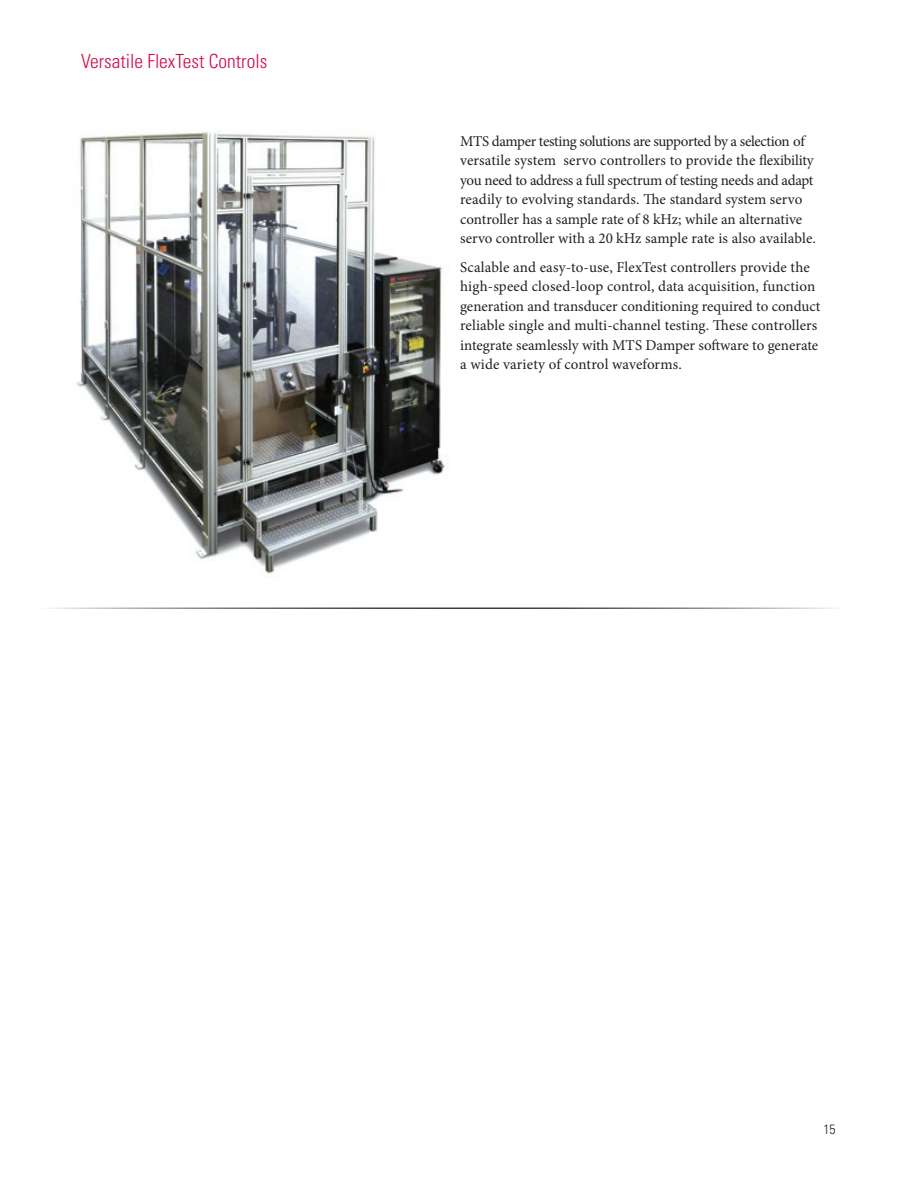
<style>
.page{position:relative;width:918px;height:1188px;background:#fff}
.page>*{position:absolute;margin:0;border:0;box-sizing:border-box;transform-origin:0 0}
.t1{font:300 condensed 19.5px "Univers LT Std";color:#d20d44}
.t2{font:15px/19.5px "Minion Pro";color:#231f20}
.t3{font:300 condensed 13.5px "Univers LT Std";color:#231f20}
</style>
<div class="page">
<img style="left:76px;top:132px;width:373px;height:442px">
<hr style="left:37px;top:608px;width:805px;height:1px;background:#3e3e3f">
<h1 class="t1" style="left:81px;top:50px;width:188px">Versatile FlexTest Controls</h1>
<p class="t2" style="left:460px;top:131px;width:357px">MTS damper testing solutions are supported by a selection of versatile system servo controllers to provide the flexibility you need to address a full spectrum of testing needs and adapt readily to evolving standards. The standard system servo controller has a sample rate of 8 kHz; while an alternative servo controller with a 20 kHz sample rate is also available.</p>
<p class="t2" style="left:460px;top:257px;width:362px">Scalable and easy-to-use, FlexTest controllers provide the high-speed closed-loop control, data acquisition, function generation and transducer conditioning required to conduct reliable single and multi-channel testing. These controllers integrate seamlessly with MTS Damper software to generate a wide variety of control waveforms.</p>
<p class="t3" style="left:824px;top:1121px;width:13px">15</p>
</div>
